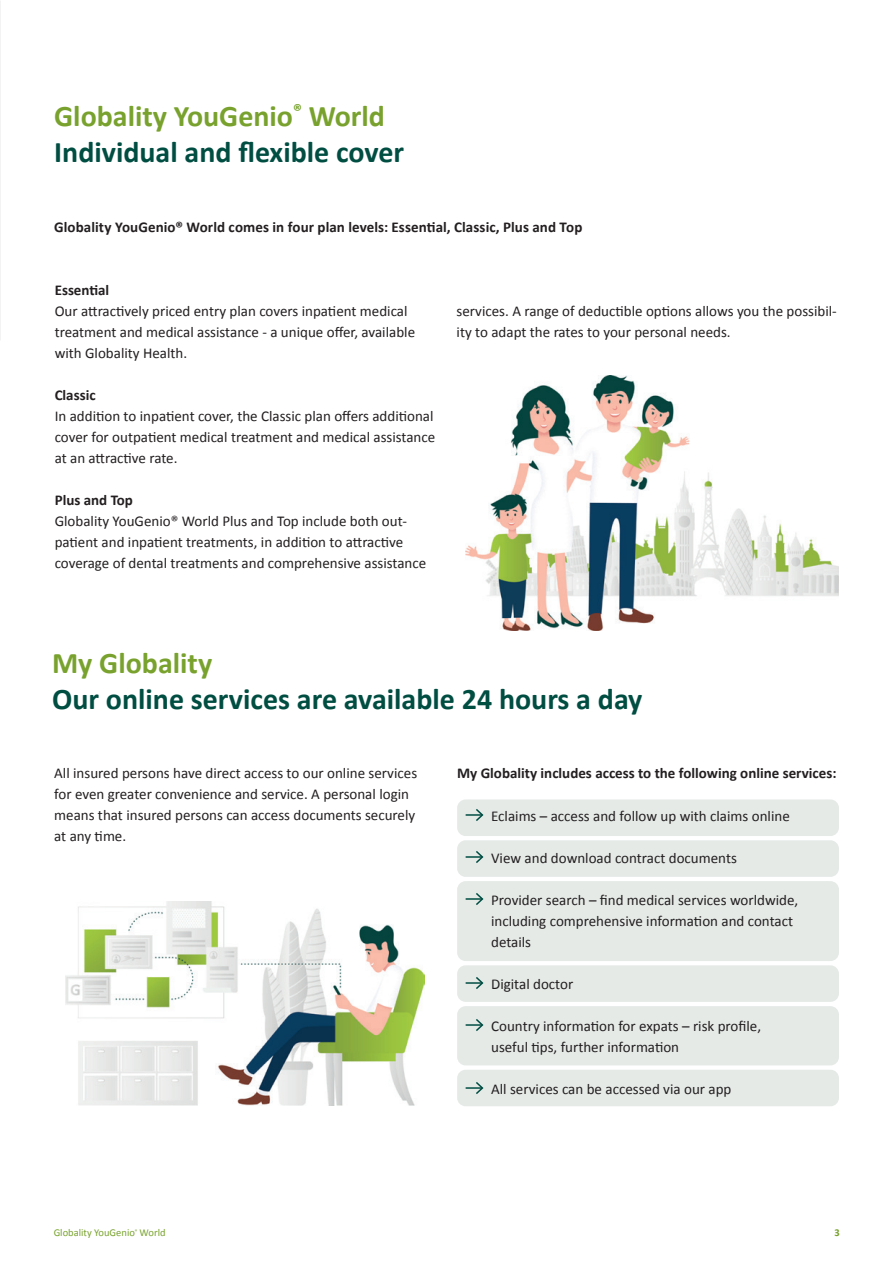
<style>
.page{position:relative;width:893px;height:1263px;background:#fff}
.page>*{position:absolute;margin:0;border:0;box-sizing:border-box;transform-origin:0 0}
.t1{font:700 30px/36px "Calibri";color:#004d42}
.t2{font:700 30px "Calibri";color:#78a22d}
.t3{font:15px/21px "Calibri";color:#231f20}
.t4{font:700 15px "Calibri";color:#231f20}
.t5{font:10.5px "Calibri";color:#78a22d}
.t6{font:700 10.5px "Calibri";color:#78a22d}
.s1{color:#78a22d}
</style>
<div class="page">
<img style="left:66px;top:902px;width:359px;height:203px">
<div style="left:457px;top:799px;width:382px;height:37px;background:#e5eae7;border-radius:9px"></div>
<div style="left:457px;top:1070px;width:382px;height:36px;background:#e5eae7;border-radius:9px"></div>
<div style="left:457px;top:965px;width:382px;height:37px;background:#e5eae7;border-radius:9px"></div>
<div style="left:457px;top:840px;width:382px;height:37px;background:#e5eae7;border-radius:9px"></div>
<div style="left:457px;top:881px;width:382px;height:80px;background:#e5eae7;border-radius:9px"></div>
<div style="left:457px;top:1006px;width:382px;height:59px;background:#e5eae7;border-radius:9px"></div>
<svg style="left:466px;top:809px;width:18px;height:12px"></svg>
<svg style="left:466px;top:851px;width:18px;height:12px"></svg>
<svg style="left:466px;top:893px;width:18px;height:12px"></svg>
<svg style="left:466px;top:977px;width:18px;height:12px"></svg>
<svg style="left:466px;top:1019px;width:18px;height:12px"></svg>
<svg style="left:466px;top:1082px;width:18px;height:12px"></svg>
<img style="left:465px;top:376px;width:374px;height:254px">
<h1 class="t1" style="left:54px;top:98px;width:351px"><span class="s1">Globality YouGenio</span><sup>®</sup> <span class="s1">World<br></span>Individual and flexible cover</h1>
<p class="t4" style="left:54px;top:217px;width:530px">Globality YouGenio® World comes in four plan levels: Essential, Classic, Plus and Top</p>
<p class="t4" style="left:55px;top:280px;width:56px">Essential</p>
<p class="t3" style="left:55px;top:300px;width:362px">Our attractively priced entry plan covers inpatient medical treatment and medical assistance - a unique offer, available with Globality Health.</p>
<p class="t4" style="left:55px;top:385px;width:42px">Classic</p>
<p class="t3" style="left:55px;top:405px;width:382px">In addition to inpatient cover, the Classic plan offers additional cover for outpatient medical treatment and medical assistance at an attractive rate.</p>
<p class="t4" style="left:55px;top:490px;width:80px">Plus and Top</p>
<p class="t3" style="left:55px;top:510px;width:373px">Globality YouGenio® World Plus and Top include both out&shy;patient and inpatient treatments, in addition to attractive coverage of dental treatments and comprehensive assistance</p>
<p class="t3" style="left:457px;top:300px;width:382px">services. A range of deductible options allows you the possibil&shy;ity to adapt the rates to your personal needs.</p>
<h1 class="t2" style="left:52px;top:644px;width:162px">My Globality</h1>
<h1 class="t1" style="left:52px;top:681px;width:592px">Our online services are available 24 hours a day</h1>
<p class="t3" style="left:54px;top:762px;width:364px">All insured persons have direct access to our online services for even greater convenience and service. A personal login means that insured persons can access documents securely at any time.</p>
<p class="t4" style="left:457px;top:763px;width:381px">My Globality includes access to the following online services:</p>
<p class="t3" style="left:491px;top:806px;width:300px">Eclaims – access and follow up with claims online</p>
<p class="t3" style="left:491px;top:848px;width:247px">View and download contract documents</p>
<p class="t3" style="left:491px;top:890px;width:309px">Provider search – find medical services worldwide, including comprehensive information and contact details</p>
<p class="t3" style="left:491px;top:974px;width:84px">Digital doctor</p>
<p class="t3" style="left:491px;top:1016px;width:271px">Country information for expats – risk profile, useful tips, further information</p>
<p class="t3" style="left:491px;top:1079px;width:242px">All services can be accessed via our app</p>
<p class="t5" style="left:54px;top:1226px;width:113px">Globality YouGenio<sup>®</sup> World</p>
<p class="t6" style="left:835px;top:1225px;width:7px">3</p>
</div>
